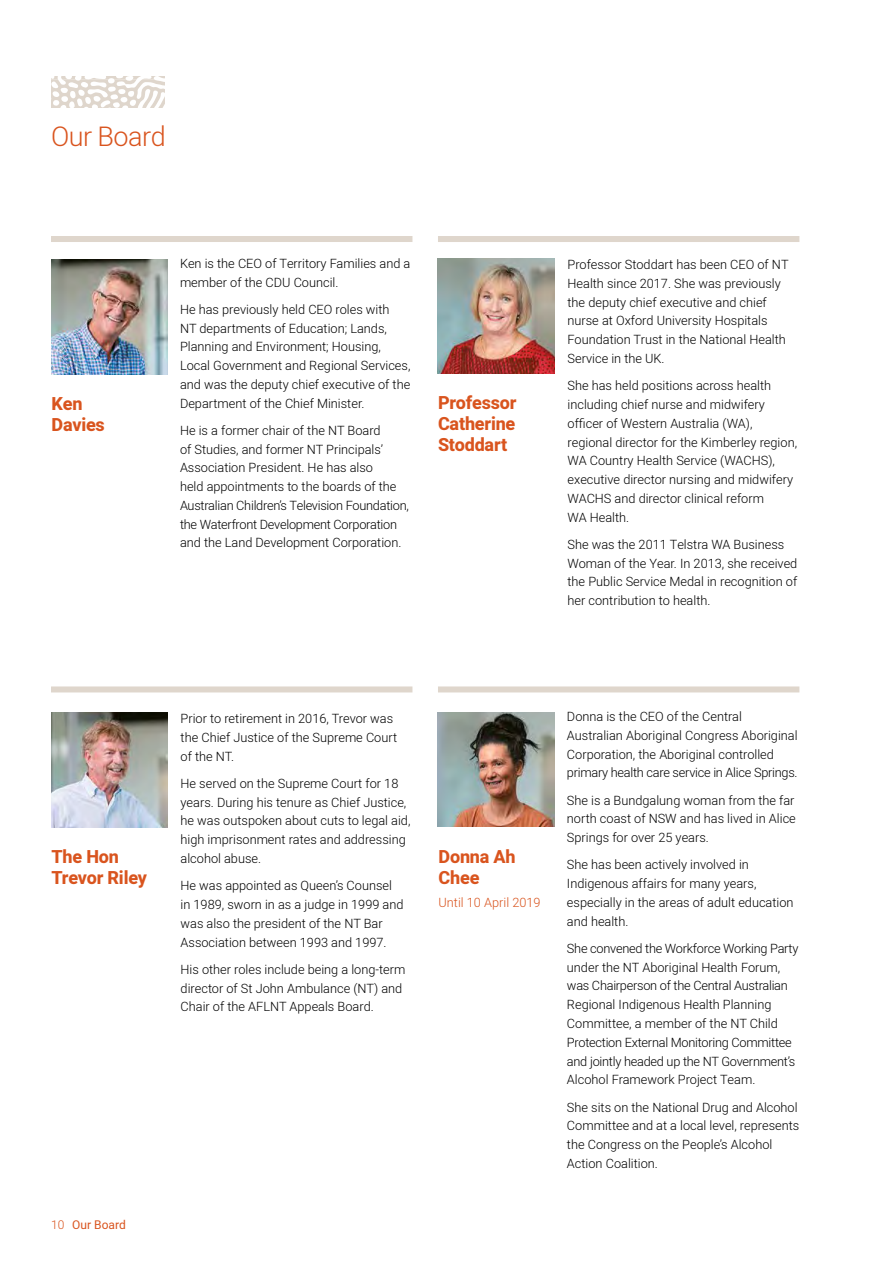
<style>
.page{position:relative;width:893px;height:1263px;background:#fff}
.page>*{position:absolute;margin:0;border:0;box-sizing:border-box;transform-origin:0 0}
.t1{font:300 27px "Heebo";letter-spacing:-.02em;color:#d9541e}
.t2{font:800 18px/21px "Heebo";letter-spacing:-.01em;color:#d9541e}
.t3{font:300 12.75px/18.8px "Heebo";color:#000}
.t4{font:300 12.75px/18.8px "Heebo";letter-spacing:-.02em;color:#000}
.t5{font:300 12.75px "Heebo";color:#d9541e}
.t6{font:12px "Heebo";color:#d9541e}
.s1{font-weight:300}
</style>
<div class="page">
<hr style="left:892px;top:77px;width:1px;height:1186px;background:#b3b3b3">
<img style="left:438px;top:712px;width:116px;height:115px">
<div style="left:438px;top:686px;width:361px;height:6px;background:#dfd6cc"></div>
<svg style="left:51px;top:77px;width:113px;height:30px"></svg>
<img style="left:51px;top:259px;width:116px;height:115px">
<div style="left:51px;top:236px;width:361px;height:6px;background:#dfd6cc"></div>
<img style="left:51px;top:713px;width:116px;height:114px">
<div style="left:51px;top:686px;width:361px;height:6px;background:#dfd6cc"></div>
<div style="left:438px;top:236px;width:361px;height:6px;background:#dfd6cc"></div>
<img style="left:438px;top:259px;width:116px;height:115px">
<h1 class="t1" style="left:51px;top:117px;width:116px">Our Board</h1>
<h2 class="t2" style="left:52px;top:394px;width:55px">Ken<br>Davies</h2>
<p class="t3" style="left:180px;top:254px;width:232px">Ken is the CEO of Territory Families and a member of the CDU Council.</p>
<p class="t3" style="left:180px;top:300px;width:232px">He has previously held CEO roles with<br>NT departments of Education; Lands, Planning and Environment; Housing, Local Government and Regional Services, and was the deputy chief executive of the Department of the Chief Minister.</p>
<p class="t3" style="left:180px;top:421px;width:230px">He is a former chair of the NT Board<br>of Studies, and former NT Principals’ Association President. He has also<br>held appointments to the boards of the Australian Children’s Television Foundation, the Waterfront Development Corporation and the Land Development Corporation.</p>
<h2 class="t2" style="left:438px;top:393px;width:80px;text-align:justify">Professor Catherine Stoddart</h2>
<p class="t3" style="left:567px;top:255px;width:223px">Professor Stoddart has been CEO of NT Health since 2017. She was previously the deputy chief executive and chief nurse at Oxford University Hospitals Foundation Trust in the National Health Service in the UK.</p>
<p class="t3" style="left:567px;top:376px;width:231px">She has held positions across health including chief nurse and midwifery officer of Western Australia (WA), regional director for the Kimberley region, WA Country Health Service (WACHS), executive director nursing and midwifery WACHS and director clinical reform<br>WA Health.</p>
<p class="t3" style="left:567px;top:535px;width:231px">She was the 2011 Telstra WA Business Woman of the Year. In 2013, she received the Public Service Medal in recognition of her contribution to health.</p>
<h2 class="t2" style="left:52px;top:847px;width:97px">The Hon<br>Trevor Riley</h2>
<p class="t6" style="left:51px;top:1216px;width:76px"><span class="s1">10</span> Our Board</p>
<p class="t3" style="left:181px;top:709px;width:218px">Prior to retirement in 2016, Trevor was the Chief Justice of the Supreme Court of the NT.</p>
<p class="t3" style="left:181px;top:774px;width:231px">He served on the Supreme Court for 18 years. During his tenure as Chief Justice, he was outspoken about cuts to legal aid, high imprisonment rates and addressing alcohol abuse.</p>
<p class="t3" style="left:181px;top:876px;width:224px">He was appointed as Queen’s Counsel in 1989, sworn in as a judge in 1999 and was also the president of the NT Bar Association between 1993 and 1997.</p>
<p class="t3" style="left:181px;top:960px;width:226px">His other roles include being a long-term director of St John Ambulance (NT) and<br>Chair of the AFLNT Appeals Board.</p>
<h2 class="t2" style="left:439px;top:847px;width:79px">Donna Ah<br>Chee</h2>
<p class="t5" style="left:439px;top:894px;width:104px">Until 10 April 2019</p>
<p class="t3" style="left:567px;top:707px;width:232px">Donna is the CEO of the Central Australian Aboriginal Congress Aboriginal Corporation, the Aboriginal controlled primary health care service in Alice Springs.</p>
<p class="t3" style="left:567px;top:790px;width:230px;text-align:justify">She is a Bundgalung woman from the far north coast of NSW and has lived in Alice Springs for over 25 years.</p>
<p class="t3" style="left:567px;top:855px;width:228px">She has been actively involved in<br>Indigenous affairs for many years, especially in the areas of adult education and health.</p>
<p class="t4" style="left:567px;top:939px;width:233px">She convened the Workforce Working Party under the NT Aboriginal Health Forum, was Chairperson of the Central Australian Regional Indigenous Health Planning Committee, a member of the NT Child Protection External Monitoring Committee and jointly headed up the NT Government’s Alcohol Framework Project Team.</p>
<p class="t3" style="left:567px;top:1097px;width:234px">She sits on the National Drug and Alcohol Committee and at a local level, represents the Congress on the People’s Alcohol Action Coalition.</p>
</div>
